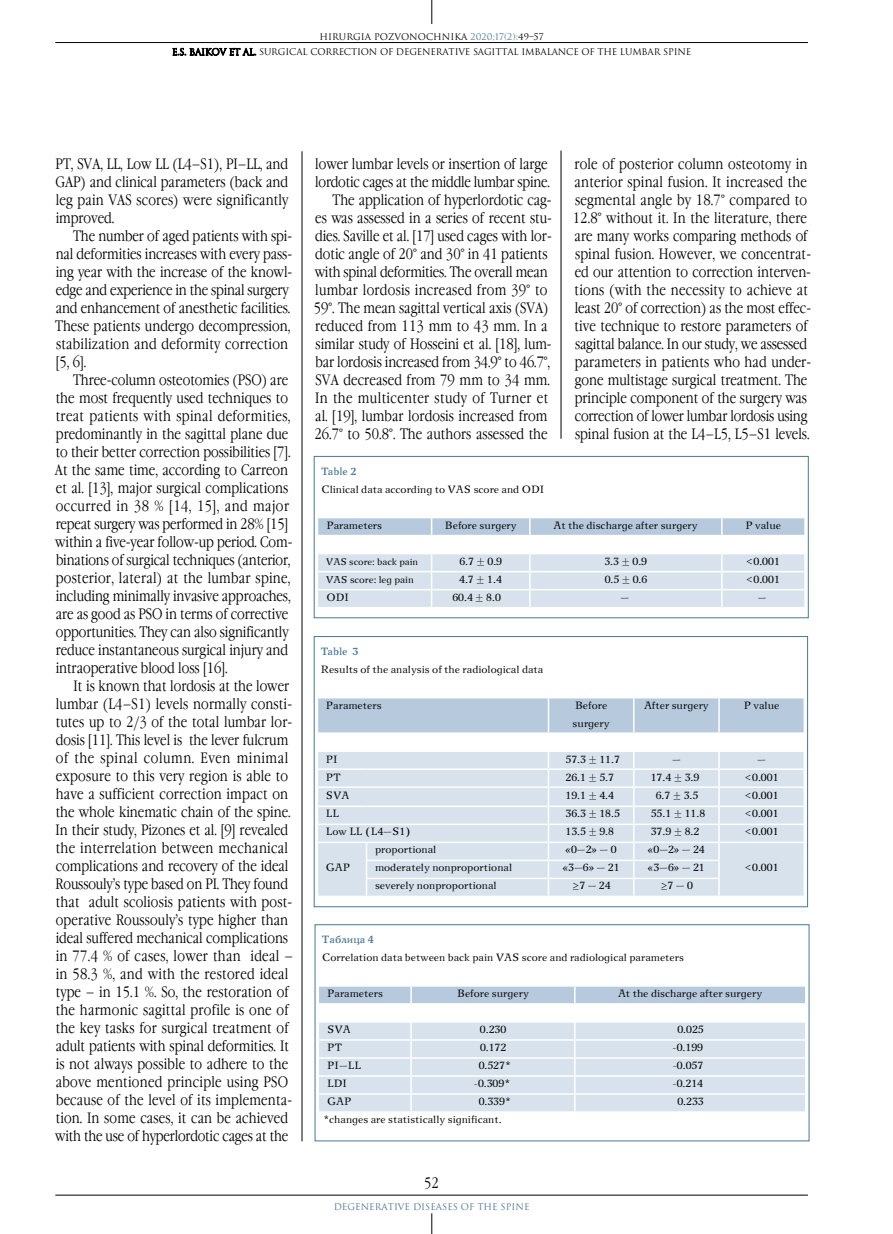
<style>
.page{position:relative;width:893px;height:1234px;background:#fff}
.page>*{position:absolute;margin:0;border:0;box-sizing:border-box;transform-origin:0 0}
.t1{font:300 15px/18px "Garamond Narrow C";color:#000}
.t2{font:10.5px/18px "New Journal C";color:#000}
.t3{font:700 10.5px "New Journal C";color:#4b7792}
.t4{font:9.75px "New Journal C";color:#000}
.t5{font:9.45px "New Journal C";color:#000}
.t6{font:9px "Romul";letter-spacing:-.02em;color:#000}
.t7{font:9px "Romul";color:#000}
.t8{font:9px "Romul";color:#4b7792}
.s1{color:#4b7792}
</style>
<div class="page">
<hr style="left:55px;top:42px;width:753px;height:1px;background:#000">
<svg style="left:432px;top:0;width:1px;height:24px"></svg>
<hr style="left:55px;top:1194px;width:753px;height:1px;background:#000">
<svg style="left:432px;top:1213px;width:1px;height:20px"></svg>
<svg style="left:172px;top:47px;width:84px;height:9px"></svg>
<svg style="left:313px;top:636px;width:495px;height:271px"></svg>
<svg style="left:314px;top:924px;width:496px;height:217px"></svg>
<hr style="left:302px;top:151px;width:1px;height:989px;background:#000">
<hr style="left:561px;top:150px;width:1px;height:288px;background:#000">
<svg style="left:313px;top:455px;width:496px;height:163px"></svg>
<p class="t7" style="left:320px;top:31px;width:226px">HIRURGIA POZVONOCHNIKA <span class="s1">2020;17(2):</span>49–57</p>
<p class="t6" style="left:172px;top:47px;width:521px">E.S. BAIKOV ET AL. SURGICAL CORRECTION OF DEGENERATIVE SAGITTAL IMBALANCE OF THE LUMBAR SPINE</p>
<p class="t1" style="left:56px;top:155px;width:234px;text-align:justify">PT, SVA, LL, Low LL (L4–S1), PI–LL, and GAP) and clinical parameters (back and leg pain VAS scores) were significantly improved.</p>
<p class="t1" style="left:55px;top:227px;width:239px;text-indent:18px">The number of aged patients with spi&shy;nal deformities increases with every pass&shy;ing year with the increase of the knowl&shy;edge and experience in the spinal surgery and enhancement of anesthetic facilities.<br>These patients undergo decompression, stabilization and deformity correction [5, 6].</p>
<p class="t1" style="left:55px;top:371px;width:239px;text-indent:18px">Three-column osteotomies (PSO) are the most frequently used techniques to treat patients with spinal deformities, predominantly in the sagittal plane due to their better correction possibilities [7].<br>At the same time, according to Carreon et al. [13], major surgical complications occurred in 38 % [14, 15], and major repeat surgery was performed in 28% [15] within a five-year follow-up period. Com&shy;binations of surgical techniques (anterior, posterior, lateral) at the lumbar spine, including minimally invasive approaches, are as good as PSO in terms of corrective opportunities. They can also significantly reduce instantaneous surgical injury and intraoperative blood loss [16].</p>
<p class="t1" style="left:55px;top:677px;width:239px;text-indent:18px">It is known that lordosis at the lower lumbar (L4–S1) levels normally consti&shy;tutes up to 2/3 of the total lumbar lor&shy;dosis [11]. This level is the lever fulcrum of the spinal column. Even minimal exposure to this very region is able to have a sufficient correction impact on the whole kinematic chain of the spine.<br>In their study, Pizones et al. [9] revealed the interrelation between mechanical complications and recovery of the ideal Roussouly’s type based on PI. They found that adult scoliosis patients with post&shy;operative Roussouly’s type higher than ideal suffered mechanical complications in 77.4 % of cases, lower than ideal – in 58.3 %, and with the restored ideal type – in 15.1 %. So, the restoration of the harmonic sagittal profile is one of the key tasks for surgical treatment of adult patients with spinal deformities. It is not always possible to adhere to the above mentioned principle using PSO because of the level of its implementa&shy;tion. In some cases, it can be achieved with the use of hyperlordotic cages at the</p>
<p class="t1" style="left:314px;top:155px;width:239px;text-align:right">lower lumbar levels or insertion of large lordotic cages at the middle lumbar spine.<br>The application of hyperlordotic cag-<br>es was assessed in a series of recent stu&shy;dies. Saville et al. [17] used cages with lor&shy;dotic angle of 20° and 30° in 41 patients with spinal deformities. The overall mean lumbar lordosis increased from 39° to 59°. The mean sagittal vertical axis (SVA) reduced from 113 mm to 43 mm. In a similar study of Hosseini et al. [18], lum&shy;bar lordosis increased from 34.9° to 46.7°, SVA decreased from 79 mm to 34 mm.<br>In the multicenter study of Turner et al. [19], lumbar lordosis increased from 26.7° to 50.8°. The authors assessed the</p>
<p class="t1" style="left:573px;top:155px;width:240px">role of posterior column osteotomy in anterior spinal fusion. It increased the segmental angle by 18.7° compared to 12.8° without it. In the literature, there are many works comparing methods of spinal fusion. However, we concentrat&shy;ed our attention to correction interven&shy;tions (with the necessity to achieve at least 20° of correction) as the most effec&shy;tive technique to restore parameters of sagittal balance. In our study, we assessed parameters in patients who had under&shy;gone multistage surgical treatment. The principle component of the surgery was correction of lower lumbar lordosis using spinal fusion at the L4–L5, L5–S1 levels.</p>
<p class="t3" style="left:321px;top:464px;width:36px">Table 2</p>
<p class="t2" style="left:321px;top:480px;width:224px">Clinical data according to VAS score and ODI</p>
<p class="t2" style="left:326px;top:516px;width:57px">Parameters</p>
<p class="t2" style="left:445px;top:516px;width:73px">Before surgery</p>
<p class="t2" style="left:554px;top:516px;width:146px">At the discharge after surgery</p>
<p class="t2" style="left:745px;top:516px;width:37px">P value</p>
<p class="t5" style="left:326px;top:556px;width:94px">VAS score: back pain</p>
<p class="t2" style="left:459px;top:552px;width:44px">6.7 ± 0.9</p>
<p class="t2" style="left:604px;top:552px;width:44px">3.3 ± 0.9</p>
<p class="t2" style="left:746px;top:552px;width:35px">&lt;0.001</p>
<p class="t4" style="left:326px;top:573px;width:89px">VAS score: leg pain</p>
<p class="t2" style="left:459px;top:570px;width:44px">4.7 ± 1.4</p>
<p class="t2" style="left:605px;top:570px;width:44px">0.5 ± 0.6</p>
<p class="t2" style="left:746px;top:570px;width:35px">&lt;0.001</p>
<p class="t2" style="left:326px;top:588px;width:24px">ODI</p>
<p class="t2" style="left:452px;top:588px;width:50px">60.4 ± 8.0</p>
<p class="t2" style="left:620px;top:588px;width:10px">–</p>
<p class="t2" style="left:758px;top:588px;width:10px">–</p>
<p class="t3" style="left:321px;top:644px;width:39px">Table 3</p>
<p class="t2" style="left:321px;top:660px;width:224px">Results of the analysis of the radiological data</p>
<p class="t2" style="left:326px;top:696px;width:57px">Parameters</p>
<p class="t2" style="left:573px;top:696px;width:39px">Before surgery</p>
<p class="t2" style="left:644px;top:696px;width:66px">After surgery</p>
<p class="t2" style="left:744px;top:696px;width:37px">P value</p>
<p class="t2" style="left:326px;top:750px;width:13px">PI</p>
<p class="t2" style="left:565px;top:750px;width:56px">57.3 ± 11.7</p>
<p class="t2" style="left:672px;top:750px;width:10px">–</p>
<p class="t2" style="left:757px;top:750px;width:10px">–</p>
<p class="t2" style="left:326px;top:768px;width:17px">PT</p>
<p class="t2" style="left:565px;top:768px;width:50px">26.1 ± 5.7</p>
<p class="t2" style="left:651px;top:768px;width:50px">17.4 ± 3.9</p>
<p class="t2" style="left:745px;top:768px;width:35px">&lt;0.001</p>
<p class="t2" style="left:326px;top:786px;width:25px">SVA</p>
<p class="t2" style="left:565px;top:786px;width:50px">19.1 ± 4.4</p>
<p class="t2" style="left:656px;top:786px;width:44px">6.7 ± 3.5</p>
<p class="t2" style="left:745px;top:786px;width:35px">&lt;0.001</p>
<p class="t2" style="left:326px;top:804px;width:15px">LL</p>
<p class="t2" style="left:565px;top:804px;width:56px">36.3 ± 18.5</p>
<p class="t2" style="left:651px;top:804px;width:56px">55.1 ± 11.8</p>
<p class="t2" style="left:745px;top:804px;width:35px">&lt;0.001</p>
<p class="t2" style="left:326px;top:822px;width:87px">Low LL (L4–S1)</p>
<p class="t2" style="left:565px;top:822px;width:50px">13.5 ± 9.8</p>
<p class="t2" style="left:651px;top:822px;width:50px">37.9 ± 8.2</p>
<p class="t2" style="left:745px;top:822px;width:35px">&lt;0.001</p>
<p class="t2" style="left:326px;top:858px;width:26px">GAP</p>
<p class="t2" style="left:375px;top:840px;width:63px">proportional</p>
<p class="t2" style="left:566px;top:840px;width:53px">«0–2» – 0</p>
<p class="t2" style="left:648px;top:840px;width:58px">«0–2» – 24</p>
<p class="t2" style="left:375px;top:858px;width:139px">moderately nonproportional</p>
<p class="t2" style="left:563px;top:858px;width:58px">«3–6» – 21</p>
<p class="t2" style="left:648px;top:858px;width:58px">«3–6» – 21</p>
<p class="t2" style="left:745px;top:858px;width:35px">&lt;0.001</p>
<p class="t2" style="left:375px;top:876px;width:123px">severely nonproportional</p>
<p class="t2" style="left:572px;top:876px;width:40px">≥7 – 24</p>
<p class="t2" style="left:660px;top:876px;width:35px">≥7 – 0</p>
<p class="t3" style="left:322px;top:932px;width:53px">Таблица 4</p>
<p class="t2" style="left:322px;top:948px;width:363px">Correlation data between back pain VAS score and radiological parameters</p>
<p class="t2" style="left:327px;top:984px;width:57px">Parameters</p>
<p class="t2" style="left:457px;top:984px;width:73px">Before surgery</p>
<p class="t2" style="left:618px;top:984px;width:146px">At the discharge after surgery</p>
<p class="t2" style="left:327px;top:1020px;width:25px">SVA</p>
<p class="t2" style="left:480px;top:1020px;width:28px">0.230</p>
<p class="t2" style="left:677px;top:1020px;width:28px">0.025</p>
<p class="t2" style="left:327px;top:1038px;width:17px">PT</p>
<p class="t2" style="left:480px;top:1038px;width:28px">0.172</p>
<p class="t2" style="left:673px;top:1038px;width:32px">-0.199</p>
<p class="t2" style="left:327px;top:1056px;width:35px">PI–LL</p>
<p class="t2" style="left:479px;top:1056px;width:34px">0.527*</p>
<p class="t2" style="left:673px;top:1056px;width:32px">-0.057</p>
<p class="t2" style="left:327px;top:1074px;width:21px">LDI</p>
<p class="t2" style="left:474px;top:1074px;width:38px">-0.309*</p>
<p class="t2" style="left:673px;top:1074px;width:32px">-0.214</p>
<p class="t2" style="left:327px;top:1092px;width:26px">GAP</p>
<p class="t2" style="left:479px;top:1092px;width:34px">0.339*</p>
<p class="t2" style="left:677px;top:1092px;width:28px">0.233</p>
<p class="t2" style="left:323px;top:1110px;width:180px">*changes are statistically significant.</p>
<p class="t1" style="left:424px;top:1173px;width:16px">52</p>
<p class="t8" style="left:334px;top:1200px;width:197px">DEGENERATIVE DISEASES OF THE SPINE</p>
</div>
